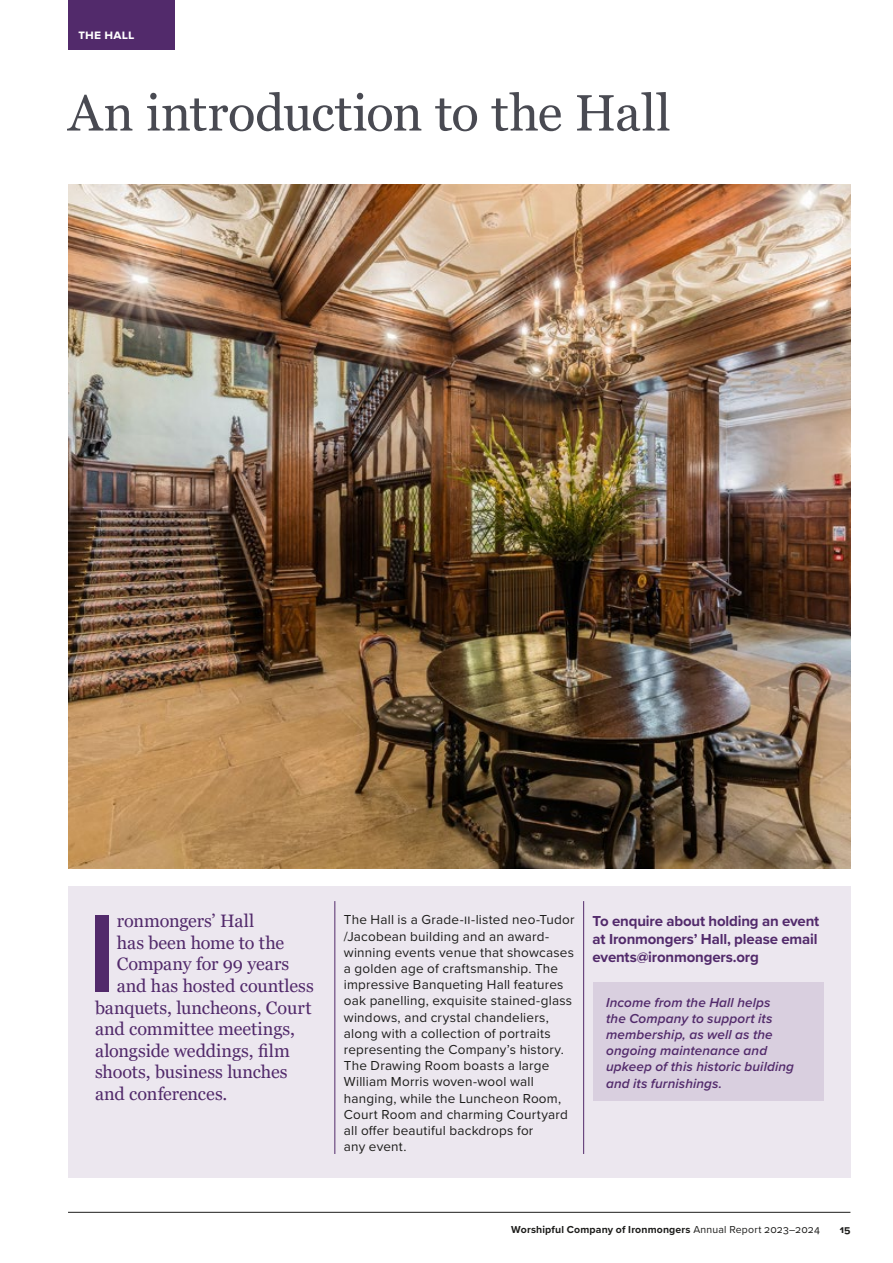
<style>
.page{position:relative;width:893px;height:1263px;background:#fff}
.page>*{position:absolute;margin:0;border:0;box-sizing:border-box;transform-origin:0 0}
.Body_first_span_2{font:600 115.2px "Proxima Nova";color:#522a6b}
.Heading_1{font:51px "Georgia Pro";letter-spacing:-.005em;color:#494a52}
.Body_first_span_2-2{font:18px "Georgia Pro";color:#522a6b}
.Boxed_body{font:700 15px/18px "Proxima Nova";letter-spacing:-.01em;color:#522a6b;text-align:justify}
.Boxed_body-2{font:13.5px/16.2px "Proxima Nova";letter-spacing:.015em;color:#1d1d1b}
.Boxed_body-3{font:italic 600 13.5px/16.2px "Proxima Nova";letter-spacing:.01em;color:#522a6b}
.t1{font:700 13.5px "Proxima Nova";letter-spacing:.005em;color:#fff}
.t2{font:700 10.5px "Proxima Nova";letter-spacing:.015em;color:#1d1d1b}
.s1{font-weight:400}
</style>
<div class="page">
<div style="left:68px;top:887px;width:782px;height:291px;background:#ece7ef"></div>
<div style="left:593px;top:982px;width:230px;height:119px;background:#d9cfdf"></div>
<hr style="left:335px;top:901px;width:1px;height:253px;background:#522a6b">
<hr style="left:583px;top:901px;width:1px;height:253px;background:#522a6b">
<img style="left:68px;top:185px;width:782px;height:684px">
<hr style="left:68px;top:1212px;width:782px;height:1px;background:#1d1d1b">
<div style="left:68px;top:0;width:107px;height:50px;background:#522a6b"></div>
<p class="t1" style="left:79px;top:25px;width:57px">The Hall</p>
<p class="Heading_1" style="left:68px;top:84px;width:604px">An introduction to the Hall</p>
<p class="Body_first_span_2" style="left:87px;top:868px;width:31px">I</p>
<p class="Body_first_span_2-2" style="left:117px;top:911px;width:139px">ronmongers’ Hall</p>
<p class="Body_first_span_2-2" style="left:117px;top:932px;width:169px">has been home to the</p>
<p class="Body_first_span_2-2" style="left:117px;top:954px;width:174px">Company for 99 years</p>
<p class="Body_first_span_2-2" style="left:117px;top:975px;width:199px">and has hosted countless</p>
<p class="Body_first_span_2-2" style="left:95px;top:997px;width:218px">banquets, luncheons, Court</p>
<p class="Body_first_span_2-2" style="left:95px;top:1019px;width:202px">and committee meetings,</p>
<p class="Body_first_span_2-2" style="left:95px;top:1040px;width:196px">alongside weddings, film</p>
<p class="Body_first_span_2-2" style="left:95px;top:1062px;width:194px">shoots, business lunches</p>
<p class="Body_first_span_2-2" style="left:95px;top:1083px;width:134px">and conferences.</p>
<p class="Boxed_body-2" style="left:344px;top:911px;width:232px">The Hall is a Grade-II-listed neo-Tudor /Jacobean building and an award&shy;winning events venue that showcases a golden age of craftsmanship. The impressive Banqueting Hall features oak panelling, exquisite stained-glass windows, and crystal chandeliers, along with a collection of portraits representing the Company’s history.<br>The Drawing Room boasts a large William Morris woven-wool wall hanging, while the Luncheon Room, Court Room and charming Courtyard all offer beautiful backdrops for<br>any event.</p>
<p class="Boxed_body" style="left:593px;top:911px;width:228px">To enquire about holding an event at Ironmongers’ Hall, please email events@ironmongers.org</p>
<p class="Boxed_body-3" style="left:606px;top:994px;width:189px">Income from the Hall helps<br>the Company to support its membership, as well as the ongoing maintenance and upkeep of this historic building and its furnishings.</p>
<p class="t2" style="left:511px;top:1222px;width:310px">Worshipful Company of Ironmongers <span class="s1">Annual Report 2023–2024</span></p>
<p class="t2" style="left:840px;top:1222px;width:12px">15</p>
</div>
